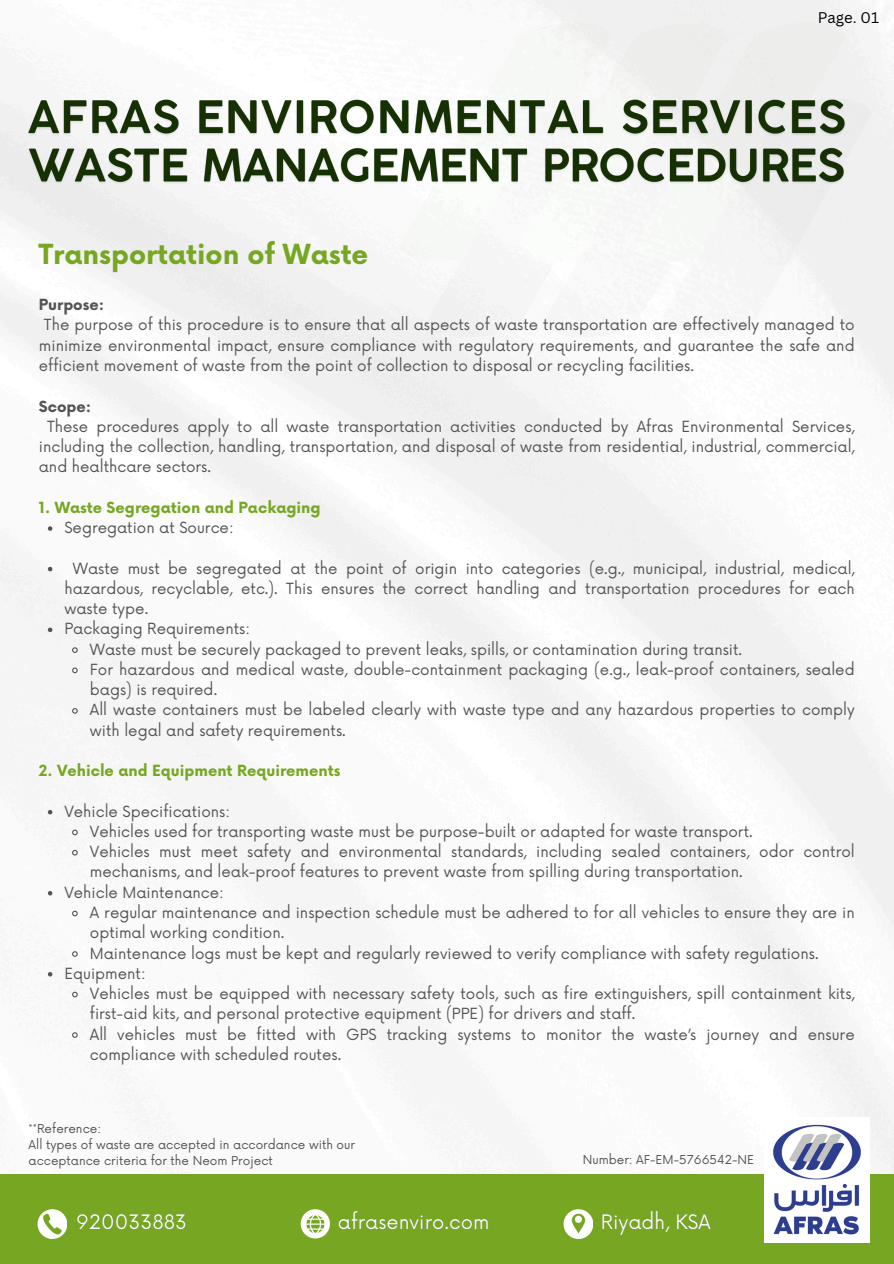
<style>
.page{position:relative;width:894px;height:1264px;background:#fff}
.page>*{position:absolute;margin:0;border:0;box-sizing:border-box;transform-origin:0 0}
.t1{font:700 27px "Now";color:#77a722}
.t2{font:19.5px "Now";color:#fff}
.t3{font:15px/20.2px "Now";color:#545454}
.t4{font:700 15px "Now";color:#77a722}
.t5{font:700 15px "Now";color:#545454}
.t6{font:15px "Canva Sans";color:#000}
.t7{font:12px/16px "Now";color:#545454}
</style>
<div class="page">
<img style="left:24px;top:96px;width:839px;height:94px">
<svg style="left:48px;top:526px;width:4px;height:5px"></svg>
<svg style="left:48px;top:567px;width:4px;height:4px"></svg>
<svg style="left:48px;top:627px;width:4px;height:5px"></svg>
<svg style="left:71px;top:646px;width:8px;height:7px"></svg>
<svg style="left:71px;top:666px;width:8px;height:8px"></svg>
<svg style="left:71px;top:707px;width:8px;height:7px"></svg>
<svg style="left:48px;top:810px;width:4px;height:4px"></svg>
<svg style="left:71px;top:828px;width:8px;height:8px"></svg>
<svg style="left:71px;top:849px;width:8px;height:7px"></svg>
<svg style="left:48px;top:891px;width:4px;height:4px"></svg>
<svg style="left:71px;top:909px;width:8px;height:8px"></svg>
<svg style="left:71px;top:950px;width:8px;height:7px"></svg>
<svg style="left:48px;top:972px;width:4px;height:4px"></svg>
<svg style="left:71px;top:990px;width:8px;height:8px"></svg>
<svg style="left:71px;top:1031px;width:8px;height:7px"></svg>
<div style="left:0;top:1174px;width:893px;height:89px;background:#77a722"></div>
<svg style="left:38px;top:1209px;width:29px;height:29px"></svg>
<svg style="left:300px;top:1209px;width:30px;height:29px"></svg>
<svg style="left:563px;top:1209px;width:29px;height:29px"></svg>
<img style="left:764px;top:1124px;width:105px;height:117px">
<p class="t6" style="left:817px;top:7px;width:63px">Page. 01</p>
<h5 class="t1" style="left:39px;top:240px;width:331px">Transportation of Waste</h5>
<p class="t5" style="left:39px;top:297px;width:67px">Purpose:</p>
<p class="t3" style="left:44px;top:316px;width:812px">The purpose of this procedure is to ensure that all aspects of waste transportation are effectively managed to</p>
<p class="t3" style="left:39px;top:336px;width:817px">minimize environmental impact, ensure compliance with regulatory requirements, and guarantee the safe and</p>
<p class="t3" style="left:39px;top:356px;width:656px">efficient movement of waste from the point of collection to disposal or recycling facilities.</p>
<h2 class="t5" style="left:39px;top:398px;width:54px">Scope:</h2>
<h2 class="t3" style="left:47px;top:417px;width:809px">These procedures apply to all waste transportation activities conducted by Afras Environmental Services,</h2>
<h2 class="t3" style="left:39px;top:437px;width:817px">including the collection, handling, transportation, and disposal of waste from residential, industrial, commercial,</h2>
<h2 class="t3" style="left:39px;top:457px;width:174px">and healthcare sectors.</h2>
<h5 class="t4" style="left:39px;top:499px;width:283px">1. Waste Segregation and Packaging</h5>
<h5 class="t3" style="left:64px;top:518px;width:171px">Segregation at Source:</h5>
<h4 class="t3" style="left:64px;top:559px;width:791px;text-align:justify;text-indent:8px">Waste must be segregated at the point of origin into categories (e.g., municipal, industrial, medical, hazardous, recyclable, etc.). This ensures the correct handling and transportation procedures for each waste type.</h4>
<p class="t3" style="left:64px;top:619px;width:187px">Packaging Requirements:</p>
<p class="t3" style="left:90px;top:640px;width:653px">Waste must be securely packaged to prevent leaks, spills, or contamination during transit.</p>
<p class="t3" style="left:90px;top:660px;width:766px">For hazardous and medical waste, double-containment packaging (e.g., leak-proof containers, sealed bags) is required.</p>
<p class="t3" style="left:90px;top:700px;width:766px">All waste containers must be labeled clearly with waste type and any hazardous properties to comply with legal and safety requirements.</p>
<p class="t4" style="left:39px;top:762px;width:303px">2. Vehicle and Equipment Requirements</p>
<p class="t3" style="left:64px;top:802px;width:167px">Vehicle Specifications:</p>
<h4 class="t3" style="left:90px;top:822px;width:664px">Vehicles used for transporting waste must be purpose-built or adapted for waste transport.</h4>
<p class="t3" style="left:90px;top:842px;width:766px">Vehicles must meet safety and environmental standards, including sealed containers, odor control mechanisms, and leak-proof features to prevent waste from spilling during transportation.</p>
<p class="t3" style="left:64px;top:883px;width:161px">Vehicle Maintenance:</p>
<p class="t3" style="left:90px;top:903px;width:766px">A regular maintenance and inspection schedule must be adhered to for all vehicles to ensure they are in optimal working condition.</p>
<p class="t3" style="left:90px;top:943px;width:730px">Maintenance logs must be kept and regularly reviewed to verify compliance with safety regulations.</p>
<p class="t3" style="left:64px;top:964px;width:83px">Equipment:</p>
<p class="t3" style="left:90px;top:984px;width:766px">Vehicles must be equipped with necessary safety tools, such as fire extinguishers, spill containment kits, first-aid kits, and personal protective equipment (PPE) for drivers and staff.</p>
<p class="t3" style="left:90px;top:1024px;width:766px">All vehicles must be fitted with GPS tracking systems to monitor the waste’s journey and ensure compliance with scheduled routes.</p>
<p class="t7" style="left:29px;top:1121px;width:74px">**Reference:</p>
<p class="t7" style="left:29px;top:1137px;width:328px">All types of waste are accepted in accordance with our acceptance criteria for the Neom Project</p>
<p class="t7" style="left:582px;top:1152px;width:173px">Number: AF-EM-5766542-NE</p>
<p class="t2" style="left:76px;top:1210px;width:112px">920033883</p>
<p class="t2" style="left:338px;top:1210px;width:153px">afrasenviro.com</p>
<p class="t2" style="left:600px;top:1210px;width:112px">Riyadh, KSA</p>
</div>
